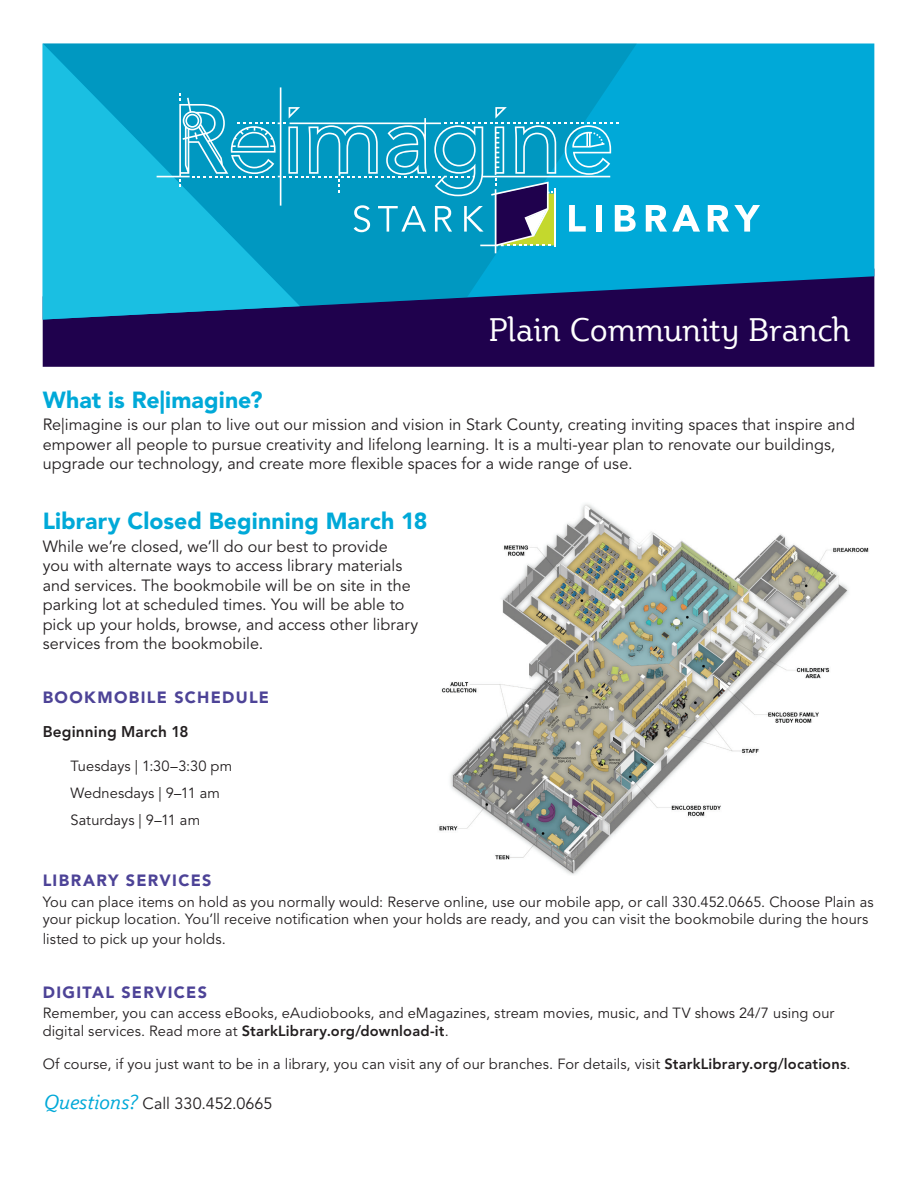
<style>
.page{position:relative;width:918px;height:1188px;background:#fff}
.page>*{position:absolute;margin:0;border:0;box-sizing:border-box;transform-origin:0 0}
.t1{font:32.4px "Plume";letter-spacing:-.005em;color:#fff}
.t2{font:900 23.1px "Avenir LT Std";letter-spacing:.005em;color:#00a9d8}
.t3{font:16.2px/19.5px "Avenir LT Std";letter-spacing:.005em;color:#231f20}
.t4{font:900 16.2px "Avenir LT Std";letter-spacing:.08em;color:#4d4397}
.t5{font:800 15.45px "Avenir LT Std";letter-spacing:.01em;color:#231f20}
.t6{font:14.7px/27px "Avenir LT Std";letter-spacing:.01em;color:#231f20}
.s1{font-weight:800}
.s2{font-family:"Plume";font-style:italic;font-size:20.1px;color:#00a9d8}
</style>
<div class="page">
<div style="left:43px;top:320px;width:831px;height:47px;background:#1f014d"></div>
<svg style="left:300px;top:44px;width:574px;height:276px;background:#0687bb"></svg>
<svg style="left:300px;top:44px;width:337px;height:262px;background:#028ebb"></svg>
<svg style="left:43px;top:44px;width:257px;height:276px;background:#12acd2"></svg>
<svg style="left:646px;top:205px;width:54px;height:27px"></svg>
<svg style="left:708px;top:205px;width:52px;height:27px"></svg>
<svg style="left:157px;top:87px;width:479px;height:166px;background:#1ea3c7"></svg>
<img style="left:439px;top:504px;width:430px;height:371px">
<h1 class="t1" style="left:489px;top:310px;width:363px">Plain Community Branch</h1>
<h2 class="t2" style="left:43px;top:386px;width:222px">What is Re|imagine?</h2>
<p class="t3" style="left:43px;top:415px;width:814px">Re|imagine is our plan to live out our mission and vision in Stark County, creating inviting spaces that inspire and empower all people to pursue creativity and lifelong learning. It is a multi-year plan to renovate our buildings, upgrade our technology, and create more flexible spaces for a wide range of use.</p>
<h2 class="t2" style="left:43px;top:507px;width:386px">Library Closed Beginning March 18</h2>
<p class="t3" style="left:43px;top:537px;width:377px">While we’re closed, we’ll do our best to provide<br>you with alternate ways to access library materials and services. The bookmobile will be on site in the parking lot at scheduled times. You will be able to pick up your holds, browse, and access other library services from the bookmobile.</p>
<p class="t4" style="left:43px;top:688px;width:228px">BOOKMOBILE SCHEDULE</p>
<p class="t5" style="left:43px;top:722px;width:148px">Beginning March 18</p>
<p class="t6" style="left:70px;top:753px;width:163px">Tuesdays | 1:30–3:30 pm<br>Wednesdays | 9–11 am<br>Saturdays | 9–11 am</p>
<p class="t4" style="left:43px;top:870px;width:170px">LIBRARY SERVICES</p>
<p class="t6" style="left:43px;top:893px;width:832px;line-height:17.5px">You can place items on hold as you normally would: Reserve online, use our mobile app, or call 330.452.0665. Choose Plain as your pickup location. You’ll receive notification when your holds are ready, and you can visit the bookmobile during the hours</p>
<p class="t6" style="left:43px;top:926px;width:185px">listed to pick up your holds.</p>
<p class="t4" style="left:43px;top:982px;width:166px">DIGITAL SERVICES</p>
<p class="t6" style="left:43px;top:1005px;width:793px;line-height:17.5px">Remember, you can access eBooks, eAudiobooks, and eMagazines, stream movies, music, and TV shows 24/7 using our digital services. Read more at <span class="s1">StarkLibrary.org/download-it</span>.</p>
<p class="t6" style="left:43px;top:1051px;width:809px">Of course, if you just want to be in a library, you can visit any of our branches. For details, visit <span class="s1">StarkLibrary.org/locations</span>.</p>
<p class="t3" style="left:43px;top:1094px;width:231px"><span class="s2">Questions?</span> Call 330.452.0665</p>
</div>
